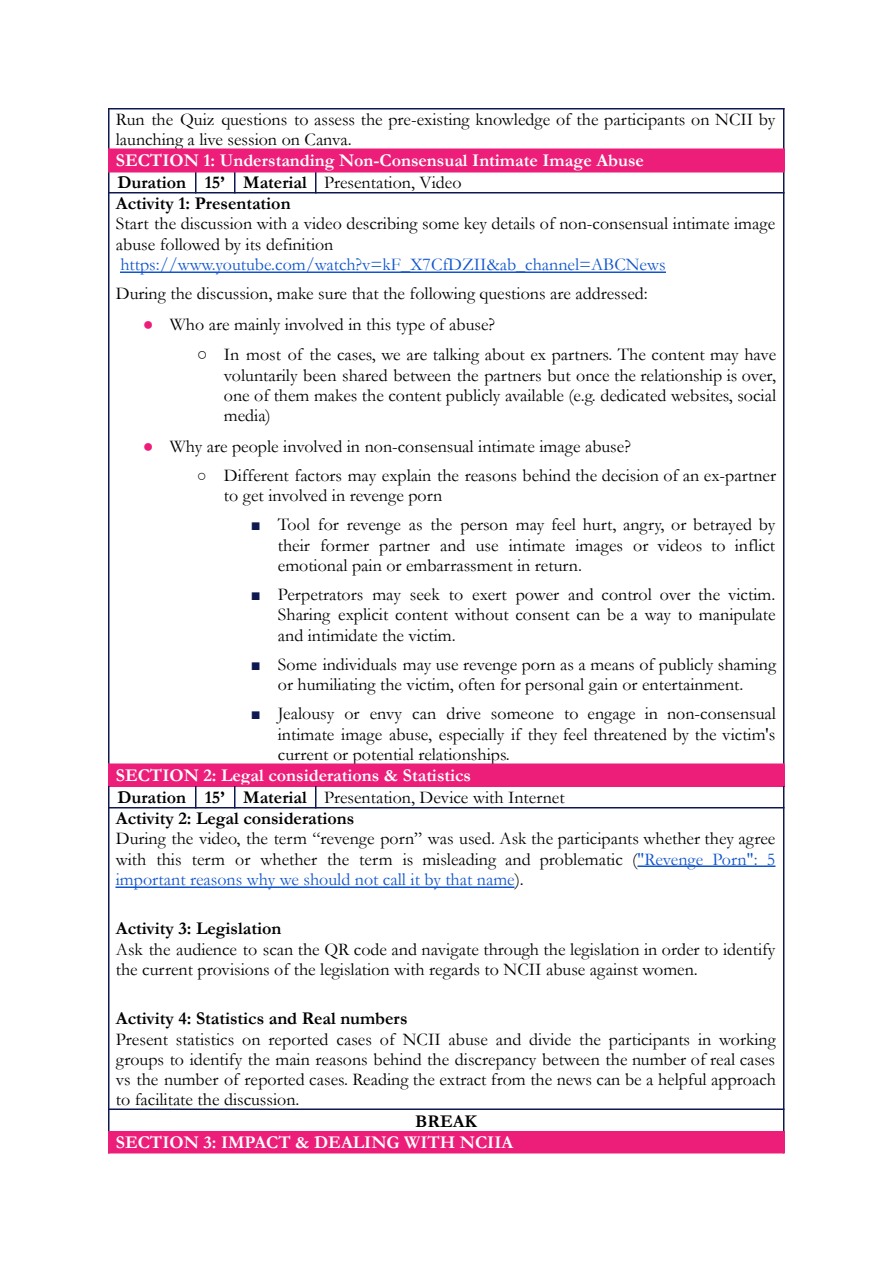
<style>
.page{position:relative;width:894px;height:1263px;background:#fff}
.page>*{position:absolute;margin:0;border:0;box-sizing:border-box;transform-origin:0 0}
.t1{font:18px/20.2px "Garamond";color:#000;text-align:justify}
.t2{font:700 18px/21.3px "Garamond";color:#000}
.t3{font:700 18px/21.3px "Garamond";color:#fff}
.t4{font:18px "Garamond";color:#15c}
.s1{color:#000}
.s2{font-weight:400;color:#000}
.s3{font-family:"Arial";color:#ed1e79}
.s4{font-family:"Arial"}
.s5{font-family:"Arial";font-size:16.5px}
.s6{font-family:"Arial";font-size:16.5px;color:#0d1950}
.s7{color:#fff}
.s8{font-weight:400}
.s9{color:#15c}
</style>
<div class="page">
<div style="left:108px;top:150px;width:676px;height:21px;background:#ed1e79"></div>
<div style="left:108px;top:765px;width:676px;height:21px;background:#ed1e79"></div>
<div style="left:108px;top:1132px;width:676px;height:21px;background:#ed1e79"></div>
<hr style="left:120px;top:271px;width:546px;height:2px;background:#15c">
<hr style="left:637px;top:865px;width:138px;height:2px;background:#15c">
<hr style="left:115px;top:886px;width:400px;height:2px;background:#15c">
<hr style="left:108px;top:108px;width:2px;height:42px;background:#0d1950">
<hr style="left:108px;top:148px;width:2px;height:23px;background:#ed1e79">
<hr style="left:108px;top:171px;width:2px;height:594px;background:#0d1950">
<hr style="left:108px;top:786px;width:2px;height:347px;background:#0d1950">
<hr style="left:195px;top:171px;width:2px;height:23px;background:#0d1950">
<hr style="left:195px;top:786px;width:2px;height:23px;background:#0d1950">
<svg style="left:234px;top:173px;width:1px;height:19px"></svg>
<svg style="left:234px;top:786px;width:1px;height:21px"></svg>
<hr style="left:315px;top:171px;width:2px;height:23px;background:#0d1950">
<hr style="left:315px;top:786px;width:2px;height:23px;background:#0d1950">
<hr style="left:783px;top:108px;width:2px;height:42px;background:#0d1950">
<hr style="left:783px;top:148px;width:2px;height:23px;background:#ed1e79">
<hr style="left:783px;top:171px;width:2px;height:594px;background:#0d1950">
<hr style="left:783px;top:764px;width:2px;height:22px;background:#ed1e79">
<hr style="left:783px;top:786px;width:2px;height:347px;background:#0d1950">
<hr style="left:783px;top:1131px;width:2px;height:22px;background:#ed1e79">
<hr style="left:108px;top:108px;width:676px;height:2px;background:#0d1950">
<hr style="left:108px;top:149px;width:676px;height:1px;background:#ed1e79">
<hr style="left:108px;top:171px;width:676px;height:2px;background:#ed1e79">
<hr style="left:108px;top:192px;width:676px;height:2px;background:#0d1950">
<hr style="left:108px;top:763px;width:676px;height:2px;background:#ed1e79">
<hr style="left:108px;top:807px;width:676px;height:2px;background:#0d1950">
<hr style="left:108px;top:1108px;width:676px;height:2px;background:#0d1950">
<hr style="left:108px;top:1131px;width:676px;height:2px;background:#ed1e79">
<hr style="left:108px;top:1152px;width:676px;height:2px;background:#ed1e79">
<p class="t1" style="left:116px;top:109px;width:661px">Run the Quiz questions to assess the pre-existing knowledge of the participants on NCII by launching a live session on Canva.</p>
<p class="t3" style="left:116px;top:150px;width:530px">SECTION 1: Understanding Non-Consensual Intimate Image Abuse<br><span class="s1">Duration 15’ Material</span> <span class="s2">Presentation, Video<br></span><span class="s1">Activity 1: Presentation</span></p>
<p class="t1" style="left:116px;top:214px;width:661px">Start the discussion with a video describing some key details of non-consensual intimate image abuse followed by its definition</p>
<p class="t4" style="left:120px;top:254px;width:547px">https://www.youtube.com/watch?v=kF_X7CfDZII&amp;ab_channel=ABCNews</p>
<p class="t1" style="left:116px;top:284px;width:533px">During the discussion, make sure that the following questions are addressed:</p>
<p class="t1" style="left:143px;top:314px;width:354px"><span class="s3">●</span> Who are mainly involved in this type of abuse?</p>
<p class="t1" style="left:224px;top:345px;width:554px;text-indent:-27px"><span class="s4">○</span> In most of the cases, we are talking about ex partners. The content may have voluntarily been shared between the partners but once the relationship is over, one of them makes the content publicly available (e.g. dedicated websites, social media)</p>
<p class="t1" style="left:143px;top:436px;width:490px"><span class="s3">●</span> Why are people involved in non-consensual intimate image abuse?</p>
<p class="t1" style="left:224px;top:465px;width:554px;text-indent:-27px"><span class="s5">○</span> Different factors may explain the reasons behind the decision of an ex-partner to get involved in revenge porn</p>
<p class="t1" style="left:278px;top:515px;width:499px;text-indent:-27px"><span class="s6">■</span> Tool for revenge as the person may feel hurt, angry, or betrayed by their former partner and use intimate images or videos to inflict emotional pain or embarrassment in return.</p>
<p class="t1" style="left:278px;top:585px;width:499px;text-indent:-27px"><span class="s6">■</span> Perpetrators may seek to exert power and control over the victim.<br>Sharing explicit content without consent can be a way to manipulate and intimidate the victim.</p>
<p class="t1" style="left:251px;top:654px;width:527px;text-align:center"><span class="s6">■</span> Some individuals may use revenge porn as a means of publicly shaming or humiliating the victim, often for personal gain or entertainment.</p>
<p class="t1" style="left:278px;top:704px;width:500px;text-indent:-27px"><span class="s6">■</span> Jealousy or envy can drive someone to engage in non-consensual intimate image abuse, especially if they feel threatened by the victim's current or potential relationships.</p>
<p class="t2" style="left:116px;top:765px;width:450px"><span class="s7">SECTION 2: Legal considerations &amp; Statistics<br></span>Duration 15’ Material <span class="s8">Presentation, Device with Internet<br></span>Activity 2: Legal considerations</p>
<p class="t1" style="left:116px;top:829px;width:661px">During the video, the term “revenge porn” was used. Ask the participants whether they agree with this term or whether the term is misleading and problematic (<span class="s9">"Revenge Porn": 5 important reasons why we should not call it by that name</span>).</p>
<p class="t2" style="left:116px;top:918px;width:167px">Activity 3: Legislation</p>
<p class="t1" style="left:116px;top:939px;width:661px">Ask the audience to scan the QR code and navigate through the legislation in order to identify the current provisions of the legislation with regards to NCII abuse against women.</p>
<p class="t2" style="left:116px;top:1008px;width:293px">Activity 4: Statistics and Real numbers</p>
<p class="t1" style="left:116px;top:1029px;width:661px">Present statistics on reported cases of NCII abuse and divide the participants in working groups to identify the main reasons behind the discrepancy between the number of real cases vs the number of reported cases. Reading the extract from the news can be a helpful approach to facilitate the discussion.</p>
<p class="t2" style="left:415px;top:1111px;width:63px">BREAK</p>
<p class="t3" style="left:116px;top:1132px;width:399px">SECTION 3: IMPACT &amp; DEALING WITH NCIIA</p>
</div>
